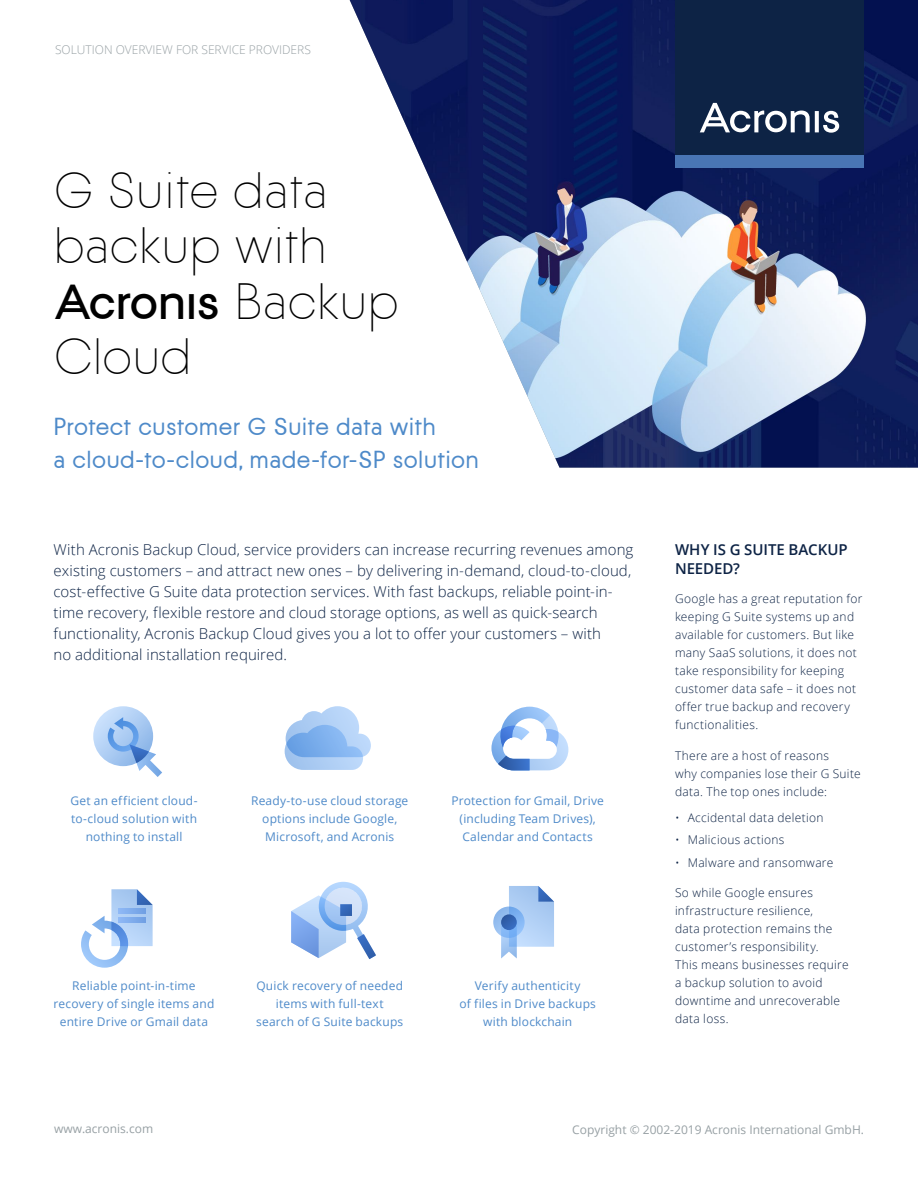
<style>
.page{position:relative;width:918px;height:1188px;background:#fff}
.page>*{position:absolute;margin:0;border:0;box-sizing:border-box;transform-origin:0 0}
.t1{font:300 49.8px/55.5px "Acronis";letter-spacing:.02em;color:#000}
.t2{font:24px/33px "Acronis";letter-spacing:.01em;color:#4e8ac9}
.t3{font:300 15px/21px "Open Sans";letter-spacing:.005em;color:#0d2345}
.t4{font:600 15px/19.5px "Open Sans";letter-spacing:-.005em;color:#0d2345}
.t5{font:300 12px/18px "Open Sans";letter-spacing:.025em;color:#0d2345}
.t6{font:12px/18px "Open Sans";letter-spacing:.015em;color:#4e8ac9;text-align:center}
.t7{font:12px "Open Sans";color:#97a0a4}
.t8{font:300 12px "Open Sans";color:#97a0a4}
</style>
<div class="page">
<img style="left:350px;top:0;width:568px;height:468px">
<div style="left:675px;top:0;width:189px;height:155px;background:#0d2345"></div>
<svg style="left:700px;top:103px;width:139px;height:30px"></svg>
<div style="left:675px;top:155px;width:189px;height:13px;background:#4975b4"></div>
<svg style="left:93px;top:706px;width:60px;height:60px"></svg>
<svg style="left:108px;top:717px;width:54px;height:60px"></svg>
<svg style="left:285px;top:736px;width:78px;height:34px"></svg>
<svg style="left:286px;top:706px;width:85px;height:51px"></svg>
<svg style="left:491px;top:707px;width:77px;height:63px"></svg>
<svg style="left:81px;top:889px;width:72px;height:79px"></svg>
<svg style="left:118px;top:909px;width:28px;height:5px"></svg>
<svg style="left:118px;top:918px;width:28px;height:5px"></svg>
<svg style="left:291px;top:882px;width:85px;height:77px"></svg>
<svg style="left:493px;top:907px;width:32px;height:31px"></svg>
<svg style="left:501px;top:886px;width:53px;height:73px"></svg>
<svg style="left:501px;top:914px;width:16px;height:16px"></svg>
<p class="t8" style="left:55px;top:41px;width:257px">SOLUTION OVERVIEW FOR SERVICE PROVIDERS</p>
<h1 class="t1" style="left:54px;top:164px;width:346px">G Suite data backup with ጷ Backup<br>Cloud</h1>
<h2 class="t2" style="left:53px;top:411px;width:427px">Protect customer G Suite data with<br>a cloud-to-cloud, made-for-SP solution</h2>
<p class="t3" style="left:54px;top:538px;width:581px">With Acronis Backup Cloud, service providers can increase recurring revenues among existing customers – and attract new ones – by delivering in-demand, cloud-to-cloud, cost-effective G Suite data protection services. With fast backups, reliable point-in&shy;time recovery, flexible restore and cloud storage options, as well as quick-search functionality, Acronis Backup Cloud gives you a lot to offer your customers – with<br>no additional installation required.</p>
<p class="t6" style="left:71px;top:791px;width:129px">Get an efficient cloud&shy;to-cloud solution with nothing to install</p>
<p class="t6" style="left:251px;top:791px;width:159px">Ready-to-use cloud storage options include Google,<br>Microsoft, and Acronis</p>
<p class="t6" style="left:451px;top:791px;width:154px">Protection for Gmail, Drive (including Team Drives),<br>Calendar and Contacts</p>
<p class="t6" style="left:54px;top:976px;width:162px">Reliable point-in-time recovery of single items and entire Drive or Gmail data</p>
<p class="t6" style="left:256px;top:976px;width:149px">Quick recovery of needed items with full-text search of G Suite backups</p>
<p class="t6" style="left:459px;top:976px;width:138px">Verify authenticity<br>of files in Drive backups with blockchain</p>
<p class="t4" style="left:675px;top:539px;width:174px">WHY IS G SUITE BACKUP<br>NEEDED?</p>
<p class="t5" style="left:675px;top:589px;width:189px">Google has a great reputation for keeping G Suite systems up and available for customers. But like many SaaS solutions, it does not take responsibility for keeping customer data safe – it does not offer true backup and recovery functionalities.</p>
<p class="t5" style="left:675px;top:746px;width:187px">There are a host of reasons<br>why companies lose their G Suite data. The top ones include:</p>
<p class="t5" style="left:675px;top:808px;width:150px">• Accidental data deletion</p>
<p class="t5" style="left:675px;top:831px;width:111px">• Malicious actions</p>
<p class="t5" style="left:675px;top:853px;width:160px">• Malware and ransomware</p>
<p class="t5" style="left:675px;top:884px;width:175px">So while Google ensures infrastructure resilience,<br>data protection remains the customer’s responsibility.<br>This means businesses require a backup solution to avoid downtime and unrecoverable data loss.</p>
<p class="t7" style="left:54px;top:1120px;width:101px">www.acronis.com</p>
<p class="t7" style="left:572px;top:1121px;width:293px">Copyright © 2002-2019 Acronis International GmbH.</p>
</div>
